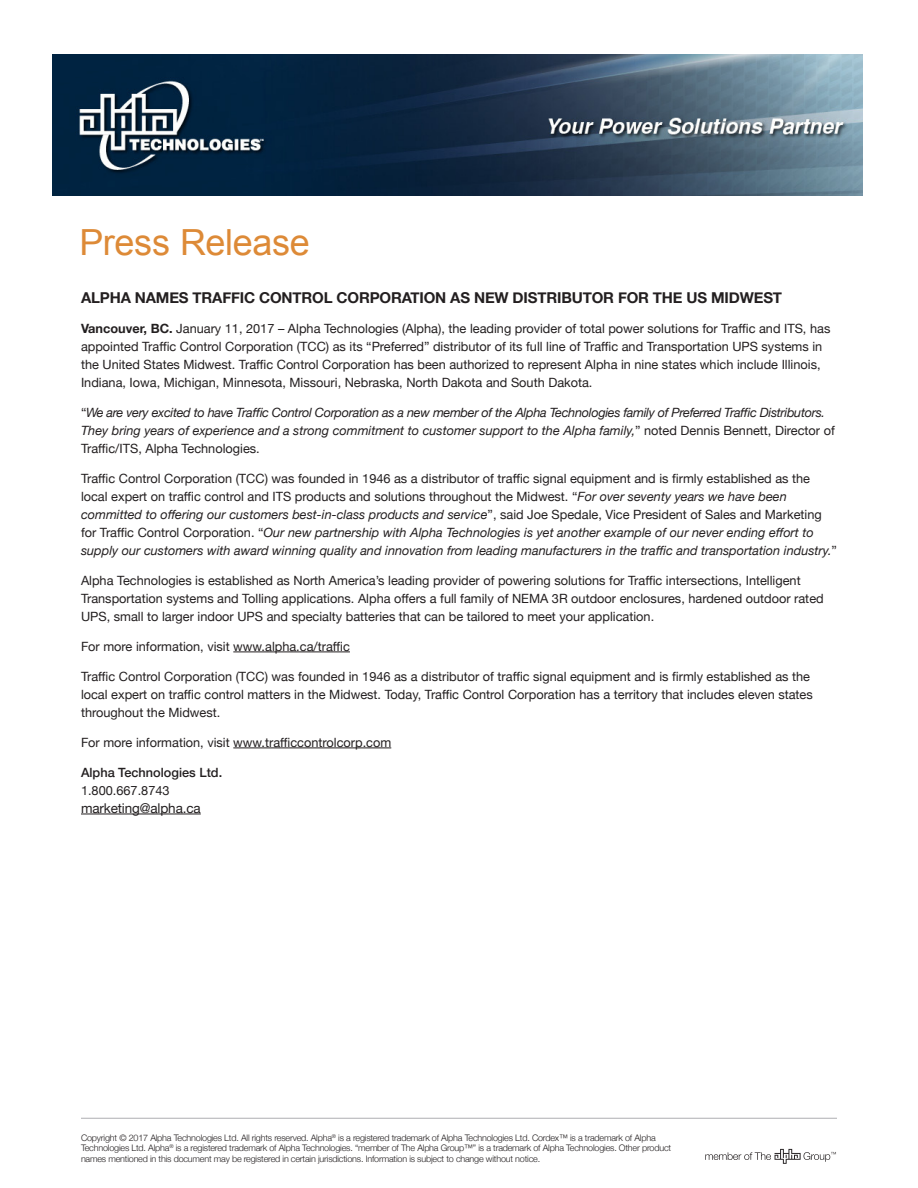
<style>
.page{position:relative;width:918px;height:1188px;background:#fff}
.page>*{position:absolute;margin:0;border:0;box-sizing:border-box;transform-origin:0 0}
.t1{font:36px "Arial";letter-spacing:-.01em;color:#dd8a37}
.t2{font:700 15px "Helvetica Neue";letter-spacing:-.01em;color:#231f20}
.t3{font:13.5px "Helvetica Neue";letter-spacing:-.01em;color:#231f20}
.t4{font:12.75px/18px "Helvetica Neue";color:#231f20}
.t5{font:italic 12.75px/18px "Helvetica Neue";color:#231f20}
.t6{font:italic 12.75px/18px "Helvetica Neue";letter-spacing:-.025em;color:#231f20}
.t7{font:500 12.75px/18px "Helvetica Neue";color:#231f20}
.Body_Text_3{font:300 9px/10.8px "Helvetica Neue";letter-spacing:-.02em;color:#231f20}
.s1{font-weight:700}
.s2{font-style:normal}
.s3{font-weight:400}
</style>
<div class="page">
<hr style="left:81px;top:1118px;width:756px;height:1px;background:#aeafb3">
<svg style="left:705px;top:1149px;width:131px;height:15px"></svg>
<img style="left:53px;top:54px;width:810px;height:141px">
<hr style="left:233px;top:652px;width:117px;height:1px;background:#231f20">
<hr style="left:233px;top:748px;width:158px;height:1px;background:#231f20">
<hr style="left:81px;top:814px;width:120px;height:1px;background:#231f20">
<p class="t1" style="left:80px;top:219px;width:232px">Press Release</p>
<p class="t2" style="left:81px;top:286px;width:703px">ALPHA NAMES TRAFFIC CONTROL CORPORATION AS NEW DISTRIBUTOR FOR THE US MIDWEST</p>
<p class="t4" style="left:81px;top:320px;width:751px"><span class="s1">Vancouver, BC.</span> January 11, 2017 – Alpha Technologies (Alpha), the leading provider of total power solutions for Traffic and ITS, has appointed Traffic Control Corporation (TCC) as its “Preferred” distributor of its full line of Traffic and Transportation UPS systems in the United States Midwest. Traffic Control Corporation has been authorized to represent Alpha in nine states which include Illinois, Indiana, Iowa, Michigan, Minnesota, Missouri, Nebraska, North Dakota and South Dakota.</p>
<p class="t6" style="left:81px;top:404px;width:755px"><span class="s2">“</span>We are very excited to have Traffic Control Corporation as a new member of the Alpha Technologies family of Preferred Traffic Distributors.<br>They bring years of experience and a strong commitment to customer support to the Alpha family,<span class="s2">” noted Dennis Bennett, Director of<br>Traffic/ITS, Alpha Technologies.</span></p>
<p class="t5" style="left:81px;top:470px;width:757px"><span class="s2">Traffic Control Corporation (TCC) was founded in 1946 as a distributor of traffic signal equipment and is firmly established as the local expert on traffic control and ITS products and solutions throughout the Midwest. “</span>For over seventy years we have been committed to offering our customers best-in-class products and service<span class="s2">”, said Joe Spedale, Vice President of Sales and Marketing for Traffic Control Corporation. “</span>Our new partnership with Alpha Technologies is yet another example of our never ending effort to supply our customers with award winning quality and innovation from leading manufacturers in the traffic and transportation industry.<span class="s2">”</span></p>
<p class="t4" style="left:81px;top:572px;width:744px">Alpha Technologies is established as North America’s leading provider of powering solutions for Traffic intersections, Intelligent<br>Transportation systems and Tolling applications. Alpha offers a full family of NEMA 3R outdoor enclosures, hardened outdoor rated<br>UPS, small to larger indoor UPS and specialty batteries that can be tailored to meet your application.</p>
<p class="t4" style="left:81px;top:638px;width:270px">For more information, visit www.alpha.ca/traffic</p>
<p class="t4" style="left:81px;top:668px;width:733px">Traffic Control Corporation (TCC) was founded in 1946 as a distributor of traffic signal equipment and is firmly established as the local expert on traffic control matters in the Midwest. Today, Traffic Control Corporation has a territory that includes eleven states throughout the Midwest.</p>
<p class="t4" style="left:81px;top:734px;width:312px">For more information, visit www.trafficcontrolcorp.com</p>
<p class="t7" style="left:81px;top:762px;width:143px">Alpha Technologies Ltd.<br><span class="s3">1.800.667.8743</span></p>
<p class="t3" style="left:81px;top:798px;width:121px">marketing@alpha.ca</p>
<p class="Body_Text_3" style="left:81px;top:1131px;width:592px">Copyright © 2017 Alpha Technologies Ltd. All rights reserved. Alpha<sup>®</sup> is a registered trademark of Alpha Technologies Ltd. Cordex™ is a trademark of Alpha<br>Technologies Ltd. Alpha<sup>®</sup> is a registered trademark of Alpha Technologies. “member of The Alpha Group™” is a trademark of Alpha Technologies. Other product names mentioned in this document may be registered in certain jurisdictions. Information is subject to change without notice.</p>
</div>
